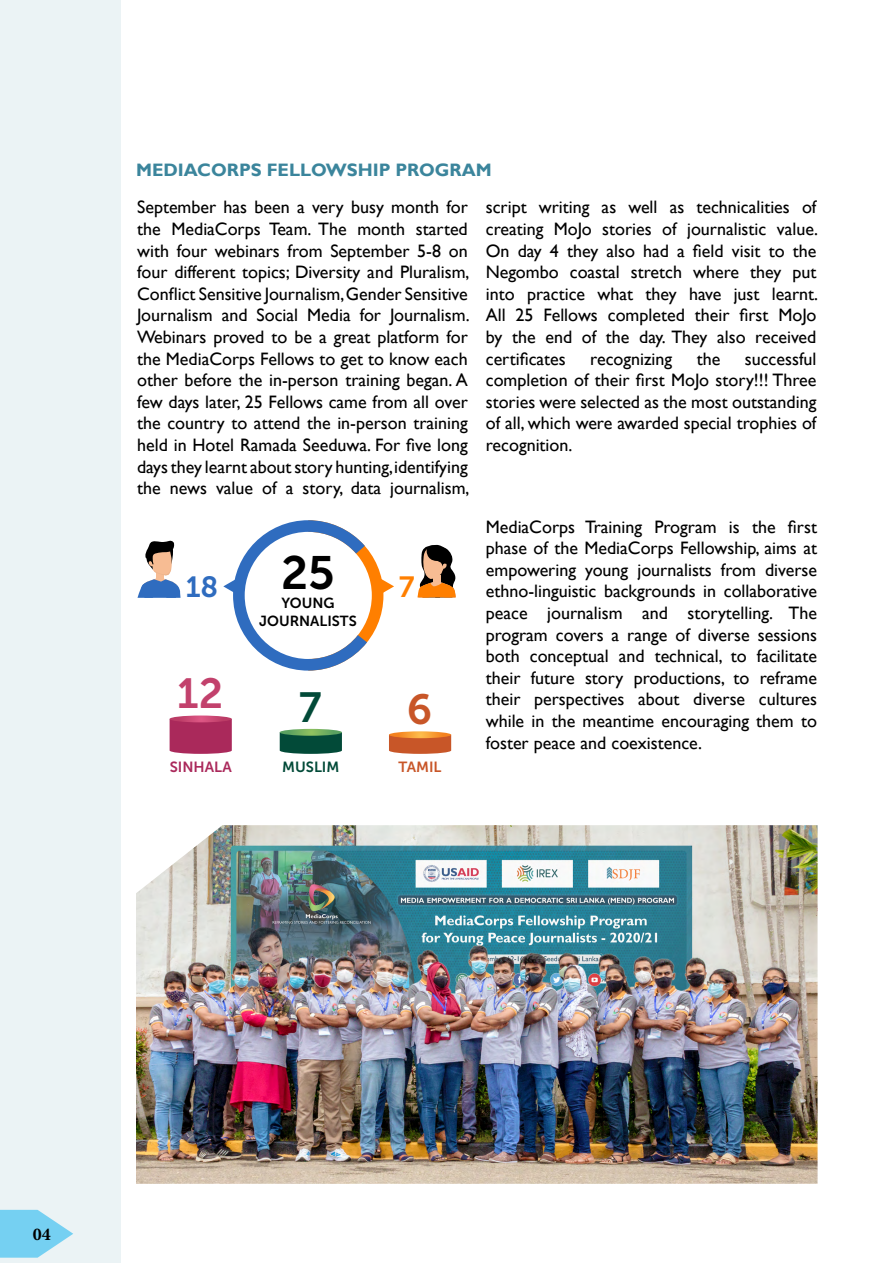
<style>
.page{position:relative;width:893px;height:1263px;background:#fff}
.page>*{position:absolute;margin:0;border:0;box-sizing:border-box;transform-origin:0 0}
.t1{font:67.2px "Museo Sans 700";color:#000}
.t2{font:46.5px "Museo Sans 700";color:#000}
.t3{font:42px "Museo Sans 700";color:#c2416c}
.t4{font:42px "Museo Sans 700";color:#c85628}
.t5{font:42px "Museo Sans 700";color:#024a38}
.t6{font:29.1px "Museo Sans 700";color:#2f6cbf}
.t7{font:29.1px "Museo Sans 700";color:#c2416c}
.t8{font:29.1px "Museo Sans 700";color:#ff7f00}
.t9{font:29.1px "Museo Sans 700";color:#024a38}
.t10{font:21px "Museo Sans 700";color:#000}
.t11{font:18px/21.6px "Gill Sans";color:#000;text-align:justify}
.t12{font:700 18px "Gill Sans";color:#3b859c}
.t13{font:700 18px "Minion Pro";color:#000}
.t14{font:14.7px "Museo Sans 700";color:#aa295b}
.t15{font:14.7px "Museo Sans 700";color:#024a38}
.t16{font:14.7px "Museo Sans 700";color:#c85628}
.t17{font:14.55px/17.4px "Museo Sans 700";color:#000;text-align:center}
</style>
<div class="page">
<img style="left:136px;top:825px;width:682px;height:359px">
<div style="left:0;top:0;width:120px;height:1263px;background:#ebf3f5"></div>
<svg style="left:0;top:1210px;width:73px;height:48px"></svg>
<svg style="left:223px;top:520px;width:171px;height:151px"></svg>
<svg style="left:417px;top:544px;width:39px;height:53px"></svg>
<svg style="left:137px;top:540px;width:44px;height:58px"></svg>
<svg style="left:170px;top:715px;width:62px;height:39px;background:#b33967"></svg>
<svg style="left:389px;top:731px;width:62px;height:23px"></svg>
<svg style="left:280px;top:729px;width:62px;height:25px;background:#296a4c"></svg>
<p class="t12" style="left:136px;top:159px;width:15px">MED</p>
<p class="t12" style="left:178px;top:159px;width:315px">IACORPS FE LLOWSHIP PROGRAM</p>
<p class="t11" style="left:137px;top:197px;width:334px">September has been a very busy month for the MediaCorps Team. The month started with four webinars from September 5-8 on four different topics; Diversity and Pluralism, Conflict Sensitive Journalism, Gender Sensitive Journalism and Social Media for Journalism.<br>Webinars proved to be a great platform for the MediaCorps Fellows to get to know each other before the in-person training began. A few days later, 25 Fellows came from all over the country to attend the in-person training held in Hotel Ramada Seeduwa. For five long days they learnt about story hunting,identifying the news value of a story, data journalism,</p>
<p class="t11" style="left:486px;top:197px;width:334px">script writing as well as technicalities of creating MoJo stories of journalistic value.<br>On day 4 they also had a field visit to the Negombo coastal stretch where they put into practice what they have just learnt.<br>All 25 Fellows completed their first MoJo by the end of the day. They also received certificates</p>
<p class="t11" style="left:486px;top:348px;width:332px;text-indent:259px">successful completion of their first MoJo story!!! Three stories were selected as the most outstanding of all, which were awarded special trophies of recognition.</p>
<p class="t11" style="left:590px;top:348px;width:83px">recognizing</p>
<p class="t11" style="left:697px;top:348px;width:25px">the</p>
<h1 class="t1" style="left:269px;top:477px;width:79px">25</h1>
<p class="t10" style="left:269px;top:546px;width:78px">YOUNG</p>
<p class="t11" style="left:486px;top:516px;width:333px">MediaCorps Training Program is the first phase of the MediaCorps Fellowship, aims at empowering young journalists from diverse ethno-linguistic backgrounds in collaborative peace journalism and storytelling. The program covers a range of diverse sessions both conceptual and technical, to facilitate their future story productions, to reframe their perspectives about diverse cultures while in the meantime encouraging them to foster peace and coexistence.</p>
<h2 class="t2" style="left:281px;top:547px;width:55px">25</h2>
<p class="t17" style="left:259px;top:594px;width:99px">YOUNG<br>JOURNALISTS</p>
<h3 class="t6" style="left:186px;top:570px;width:34px">18</h3>
<h3 class="t8" style="left:399px;top:570px;width:17px">7</h3>
<h3 class="t3" style="left:177px;top:670px;width:47px">12</h3>
<h3 class="t7" style="left:218px;top:681px;width:33px">12</h3>
<h3 class="t9" style="left:302px;top:690px;width:17px">7</h3>
<h3 class="t5" style="left:299px;top:684px;width:24px">7</h3>
<h3 class="t4" style="left:407px;top:686px;width:27px">6</h3>
<p class="t16" style="left:399px;top:759px;width:44px">TAMIL</p>
<p class="t14" style="left:170px;top:759px;width:64px">SINHALA</p>
<p class="t15" style="left:282px;top:759px;width:59px">MUSLIM</p>
<p class="t13" style="left:33px;top:1221px;width:19px">04</p>
</div>
